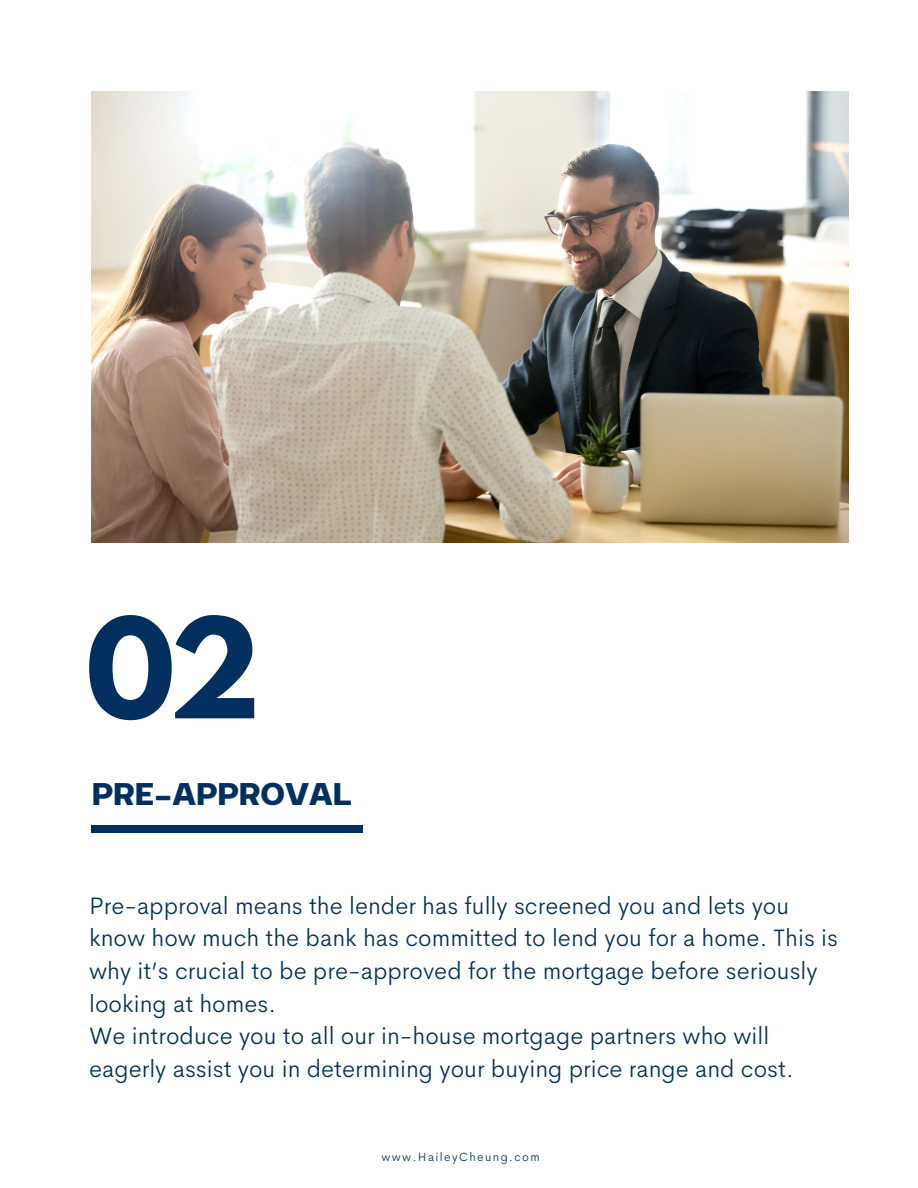
<style>
.page{position:relative;width:918px;height:1188px;background:#fff}
.page>*{position:absolute;margin:0;border:0;box-sizing:border-box;transform-origin:0 0}
.t1{font:700 123px "League Spartan";color:#002f60}
.t2{font:700 37.5px "Breul Grotesk A";color:#002f60}
.t3{font:300 24px/32.7px "Cerebri Sans";color:#002f60}
.t4{font:300 12px "Cerebri Sans";letter-spacing:.115em;color:#002f60}
</style>
<div class="page">
<img style="left:92px;top:92px;width:757px;height:451px">
<div style="left:92px;top:826px;width:271px;height:7px;background:#002f60"></div>
<p class="t1" style="left:86px;top:608px;width:177px">02</p>
<p class="t2" style="left:92px;top:763px;width:262px">PRE-APPROVAL</p>
<p class="t3" style="left:89px;top:889px;width:751px">Pre-approval means the lender has fully screened you and lets you know how much the bank has committed to lend you for a home. This is why it’s crucial to be pre-approved for the mortgage before seriously looking at homes.</p>
<p class="t3" style="left:89px;top:1019px;width:706px">We introduce you to all our in-house mortgage partners who will eagerly assist you in determining your buying price range and cost.</p>
<p class="t4" style="left:381px;top:1149px;width:160px">www.HaileyCheung.com</p>
</div>
